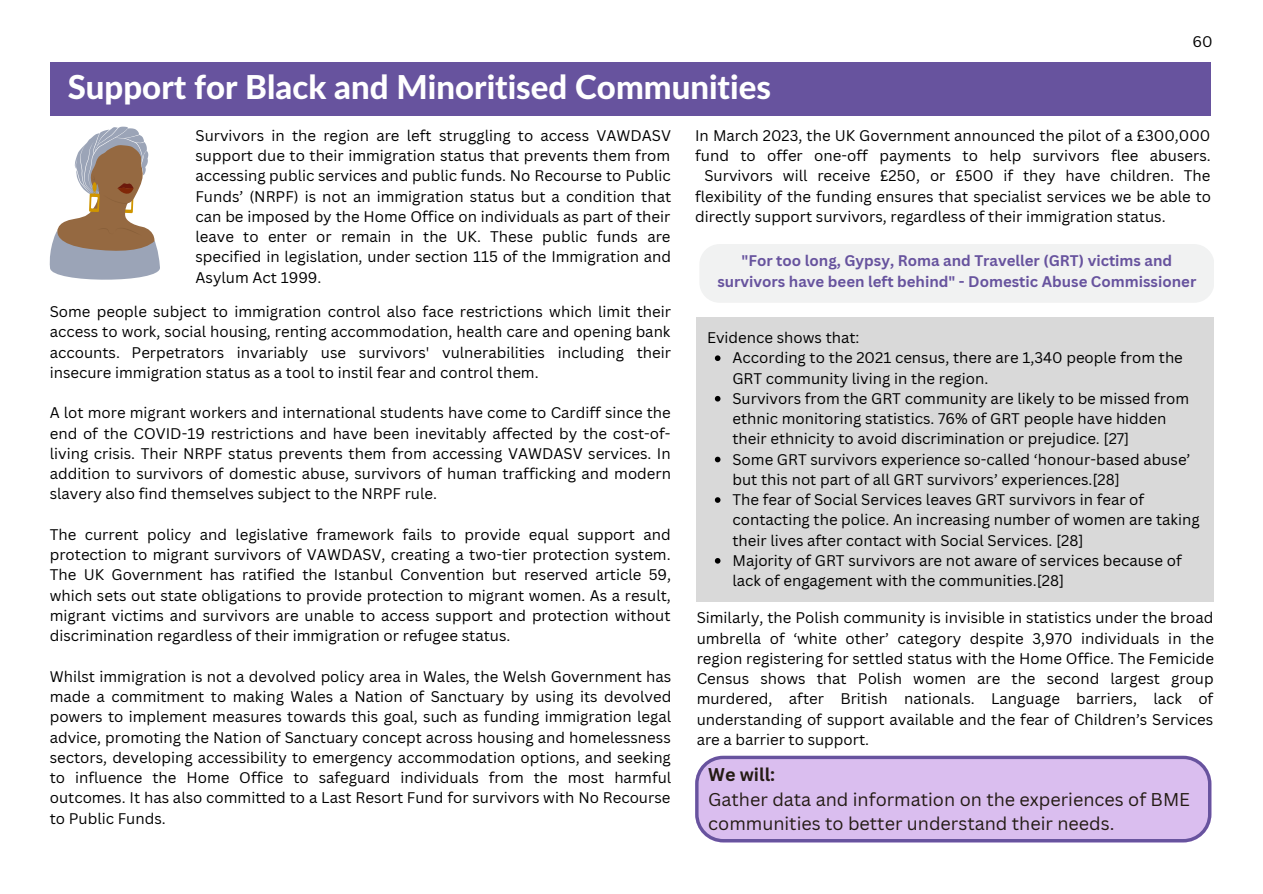
<style>
.page{position:relative;width:1263px;height:894px;background:#fff}
.page>*{position:absolute;margin:0;border:0;box-sizing:border-box;transform-origin:0 0}
.t1{font:800 33px "Lato Latin";color:#fff}
.t2{font:18px/24.8px "Canva Sans";color:#241b14}
.t3{font:700 18px "Canva Sans";color:#241b14}
.t4{font:15px/20.2px "Canva Sans";color:#000;text-align:justify}
.t5{font:700 15px/20.2px "Canva Sans";color:#67539e;text-align:center}
</style>
<div class="page">
<div style="left:696px;top:317px;width:517px;height:284px;background:#d9d9d9"></div>
<div style="left:699px;top:244px;width:515px;height:58px;background:#f1f2f2;border-radius:20px"></div>
<svg style="left:50px;top:127px;width:110px;height:152px"></svg>
<svg style="left:715px;top:355px;width:5px;height:6px"></svg>
<svg style="left:715px;top:396px;width:5px;height:5px"></svg>
<svg style="left:715px;top:456px;width:5px;height:6px"></svg>
<svg style="left:715px;top:497px;width:5px;height:5px"></svg>
<svg style="left:715px;top:558px;width:5px;height:5px"></svg>
<div style="left:50px;top:63px;width:1160px;height:53px;background:#67539e"></div>
<svg style="left:695px;top:755px;width:516px;height:87px"></svg>
<p class="t4" style="left:1193px;top:31px;width:22px">60</p>
<h1 class="t1" style="left:68px;top:72px;width:705px">Support for Black and Minoritised Communities</h1>
<p class="t4" style="left:195px;top:125px;width:477px">Survivors in the region are left struggling to access VAWDASV support due to their immigration status that prevents them from accessing public services and public funds. No Recourse to Public Funds’ (NRPF) is not an immigration status but a condition that can be imposed by the Home Office on individuals as part of their leave to enter or remain in the UK. These public funds are specified in legislation, under section 115 of the Immigration and Asylum Act 1999.</p>
<p class="t4" style="left:695px;top:125px;width:517px">In March 2023, the UK Government announced the pilot of a £300,000</p>
<p class="t4" style="left:695px;top:145px;width:517px">fund to offer one-off payments to help survivors flee abusers.</p>
<p class="t4" style="left:704px;top:165px;width:507px">Survivors will receive £250, or £500 if they have children. The</p>
<p class="t4" style="left:695px;top:186px;width:517px">flexibility of the funding ensures that specialist services we be able to</p>
<p class="t4" style="left:695px;top:206px;width:472px">directly support survivors, regardless of their immigration status.</p>
<p class="t5" style="left:717px;top:250px;width:480px">"For too long, Gypsy, Roma and Traveller (GRT) victims and survivors have been left behind" - Domestic Abuse Commissioner</p>
<p class="t4" style="left:50px;top:301px;width:623px">Some people subject to immigration control also face restrictions which limit their access to work, social housing, renting accommodation, health care and opening bank accounts. Perpetrators invariably use survivors' vulnerabilities including their insecure immigration status as a tool to instil fear and control them.</p>
<p class="t4" style="left:50px;top:402px;width:623px">A lot more migrant workers and international students have come to Cardiff since the end of the COVID-19 restrictions and have been inevitably affected by the cost-of&shy;living crisis. Their NRPF status prevents them from accessing VAWDASV services. In addition to survivors of domestic abuse, survivors of human trafficking and modern slavery also find themselves subject to the NRPF rule.</p>
<p class="t4" style="left:50px;top:524px;width:623px">The current policy and legislative framework fails to provide equal support and protection to migrant survivors of VAWDASV, creating a two-tier protection system.<br>The UK Government has ratified the Istanbul Convention but reserved article 59, which sets out state obligations to provide protection to migrant women. As a result, migrant victims and survivors are unable to access support and protection without discrimination regardless of their immigration or refugee status.</p>
<p class="t4" style="left:50px;top:665px;width:623px">Whilst immigration is not a devolved policy area in Wales, the Welsh Government has made a commitment to making Wales a Nation of Sanctuary by using its devolved powers to implement measures towards this goal, such as funding immigration legal advice, promoting the Nation of Sanctuary concept across housing and homelessness sectors, developing accessibility to emergency accommodation options, and seeking to influence the Home Office to safeguard individuals from the most harmful outcomes. It has also committed to a Last Resort Fund for survivors with No Recourse to Public Funds.</p>
<p class="t4" style="left:707px;top:327px;width:154px">Evidence shows that:</p>
<p class="t4" style="left:732px;top:347px;width:469px;text-align:left">According to the 2021 census, there are 1,340 people from the GRT community living in the region.<br>Survivors from the GRT community are likely to be missed from ethnic monitoring statistics. 76% of GRT people have hidden their ethnicity to avoid discrimination or prejudice. [27]<br>Some GRT survivors experience so-called ‘honour-based abuse’ but this not part of all GRT survivors’ experiences.[28]<br>The fear of Social Services leaves GRT survivors in fear of contacting the police. An increasing number of women are taking their lives after contact with Social Services. [28]<br>Majority of GRT survivors are not aware of services because of lack of engagement with the communities.[28]</p>
<p class="t4" style="left:697px;top:607px;width:519px">Similarly, the Polish community is invisible in statistics under the broad umbrella of ‘white other’ category despite 3,970 individuals in the region registering for settled status with the Home Office. The Femicide Census shows that Polish women are the second largest group murdered, after British nationals. Language barriers, lack of understanding of support available and the fear of Children’s Services are a barrier to support.</p>
<p class="t3" style="left:708px;top:761px;width:69px">We will:</p>
<p class="t2" style="left:708px;top:786px;width:483px">Gather data and information on the experiences of BME communities to better understand their needs.</p>
</div>
